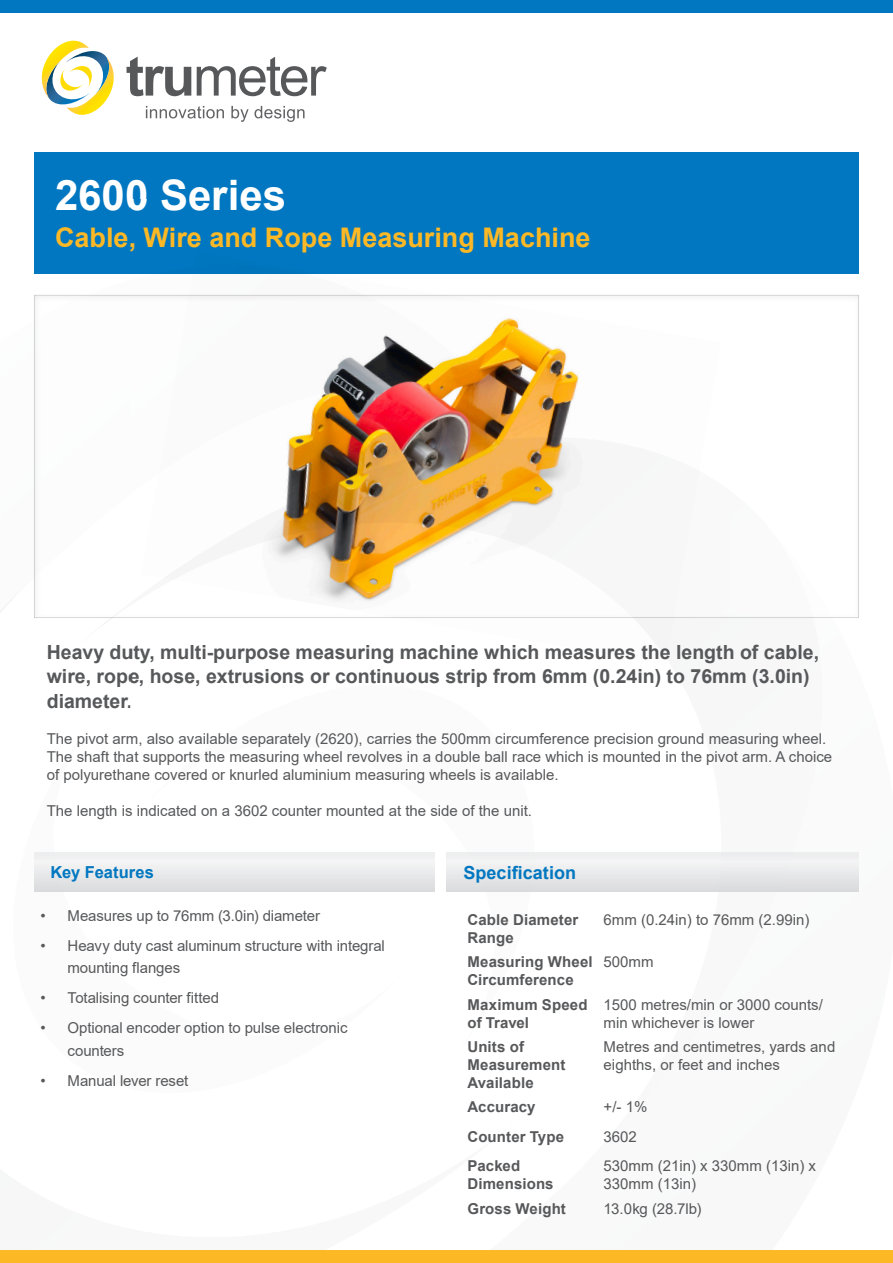
<style>
.page{position:relative;width:893px;height:1263px;background:#fff}
.page>*{position:absolute;margin:0;border:0;box-sizing:border-box;transform-origin:0 0}
.t1{font:700 42px "Arial";color:#fff}
.t2{font:700 27px "Arial";color:#fcb825}
.t3{font:700 19.5px/24.6px "Arial";color:#57585a}
.t4{font:700 18px "Arial";color:#0077c0}
.t5{font:700 16.5px "Arial";letter-spacing:.005em;color:#0077c0}
.t6{font:15px/18px "Arial";color:#57585a}
.t7{font:700 15px/18px "Arial";letter-spacing:.01em;color:#57585a}
</style>
<div class="page">
<svg style="left:34px;top:852px;width:375px;height:40px"></svg>
<div style="left:446px;top:853px;width:413px;height:38px;background:linear-gradient(to right,#e9eaeb,#e8e9ea)"></div>
<div style="left:0;top:0;width:893px;height:12px;background:#0077c0"></div>
<div style="left:0;top:1250px;width:893px;height:13px;background:#fcb825"></div>
<div style="left:34px;top:153px;width:825px;height:121px;background:#0077c0"></div>
<div style="left:34px;top:853px;width:401px;height:38px;background:linear-gradient(to right,#e9e9eb,#e9eaeb)"></div>
<svg style="left:41px;top:41px;width:286px;height:81px"></svg>
<img style="left:142px;top:294px;width:579px;height:364px">
<p class="t1" style="left:55px;top:165px;width:232px">2600 Series</p>
<p class="t2" style="left:55px;top:219px;width:537px">Cable, Wire and Rope Measuring Machine</p>
<p class="t3" style="left:47px;top:640px;width:774px">Heavy duty, multi-purpose measuring machine which measures the length of cable, wire, rope, hose, extrusions or continuous strip from 6mm (0.24in) to 76mm (3.0in) diameter.</p>
<p class="t6" style="left:47px;top:730px;width:787px">The pivot arm, also available separately (2620), carries the 500mm circumference precision ground measuring wheel.<br>The shaft that supports the measuring wheel revolves in a double ball race which is mounted in the pivot arm. A choice of polyurethane covered or knurled aluminium measuring wheels is available.</p>
<p class="t6" style="left:47px;top:802px;width:487px">The length is indicated on a 3602 counter mounted at the side of the unit.</p>
<p class="t5" style="left:51px;top:860px;width:105px">Key Features</p>
<p class="t6" style="left:41px;top:906px;width:281px">• Measures up to 76mm (3.0in) diameter</p>
<p class="t6" style="left:68px;top:934px;width:319px;line-height:22.5px;text-indent:-27px">• Heavy duty cast aluminum structure with integral mounting flanges</p>
<p class="t6" style="left:41px;top:989px;width:180px">• Totalising counter fitted</p>
<p class="t6" style="left:68px;top:1016px;width:281px;line-height:22.5px;text-indent:-27px">• Optional encoder option to pulse electronic counters</p>
<p class="t6" style="left:41px;top:1071px;width:149px">• Manual lever reset</p>
<p class="t4" style="left:463px;top:859px;width:114px">Specification</p>
<p class="t7" style="left:467px;top:910px;width:112px">Cable Diameter<br>Range</p>
<p class="t6" style="left:604px;top:910px;width:207px">6mm (0.24in) to 76mm (2.99in)</p>
<p class="t7" style="left:467px;top:953px;width:127px">Measuring Wheel<br>Circumference</p>
<p class="t6" style="left:604px;top:953px;width:52px">500mm</p>
<p class="t7" style="left:467px;top:996px;width:122px">Maximum Speed of Travel</p>
<p class="t6" style="left:604px;top:995px;width:221px">1500 metres/min or 3000 counts/ min whichever is lower</p>
<p class="t7" style="left:467px;top:1038px;width:100px">Units of<br>Measurement<br>Available</p>
<p class="t6" style="left:604px;top:1038px;width:233px">Metres and centimetres, yards and eighths, or feet and inches</p>
<p class="t7" style="left:467px;top:1098px;width:70px">Accuracy</p>
<p class="t6" style="left:604px;top:1097px;width:45px">+/- 1%</p>
<p class="t7" style="left:467px;top:1127px;width:98px">Counter Type</p>
<p class="t6" style="left:604px;top:1127px;width:35px">3602</p>
<p class="t7" style="left:467px;top:1157px;width:88px">Packed<br>Dimensions</p>
<p class="t6" style="left:604px;top:1157px;width:214px">530mm (21in) x 330mm (13in) x<br>330mm (13in)</p>
<p class="t7" style="left:467px;top:1200px;width:100px">Gross Weight</p>
<p class="t6" style="left:604px;top:1199px;width:99px">13.0kg (28.7lb)</p>
</div>
